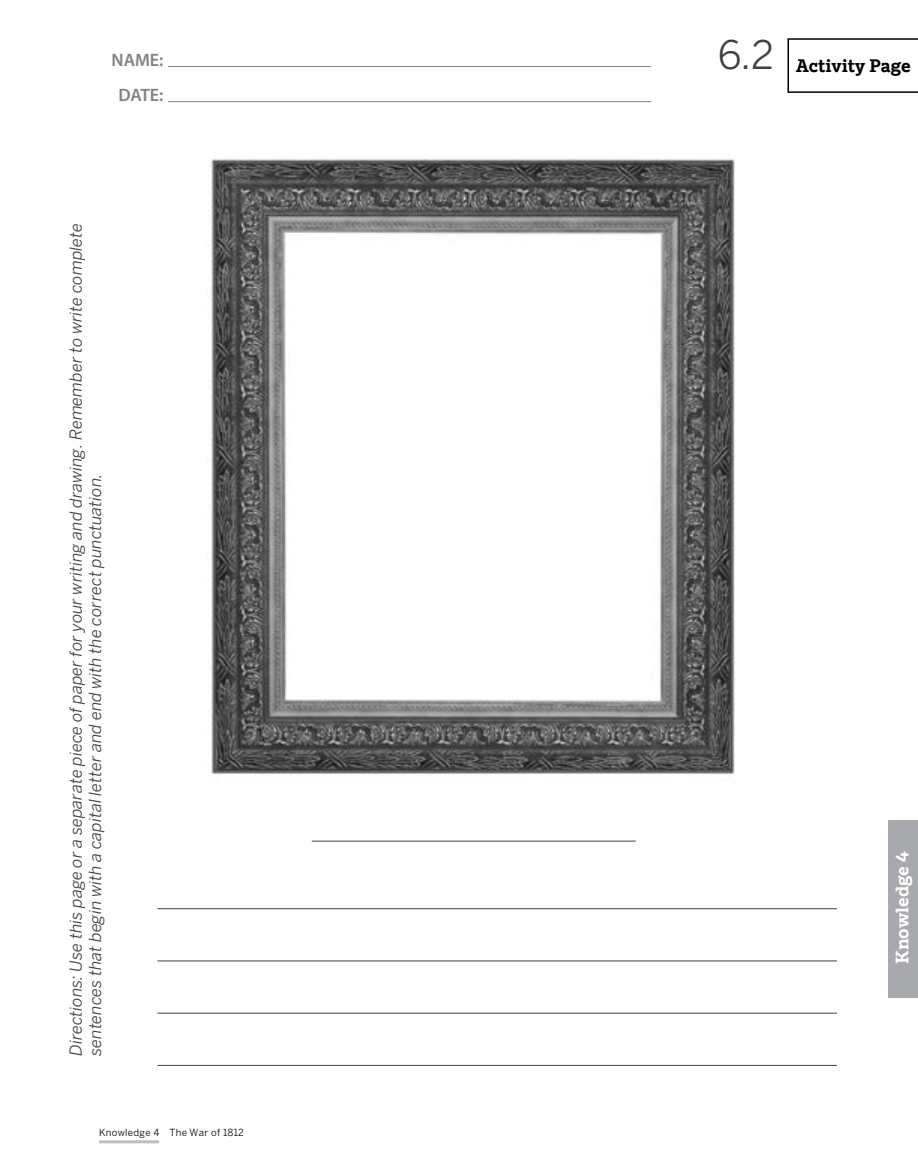
<style>
.page{position:relative;width:918px;height:1175px;background:#fff}
.page>*{position:absolute;margin:0;border:0;box-sizing:border-box;transform-origin:0 0}
.t1{font:39px "Benton Sans";color:#414042}
.t2{font:700 18px "Amplify";color:#000}
.t3{font:600 18px "Myriad Pro";color:#808285}
.t4{font:700 18px "Amplify";color:#fff}
.t5{font:italic 16.5px/19.4px "Benton Sans";color:#414042}
.t6{font:9.75px "Benton Sans";letter-spacing:.03em;color:#000}
</style>
<div class="page">
<svg style="left:788px;top:38px;width:130px;height:55px"></svg>
<hr style="left:168px;top:66px;width:483px;height:1px;background:#808285">
<hr style="left:168px;top:101px;width:483px;height:1px;background:#808285">
<div style="left:888px;top:820px;width:30px;height:177px;background:#a7a9ac"></div>
<hr style="left:99px;top:1140px;width:60px;height:3px;background:#bcbec0">
<img style="left:209px;top:159px;width:527px;height:617px">
<hr style="left:312px;top:840px;width:324px;height:1px;background:#414042">
<hr style="left:158px;top:908px;width:679px;height:1px;background:#414042">
<hr style="left:158px;top:960px;width:679px;height:1px;background:#414042">
<hr style="left:158px;top:1012px;width:679px;height:1px;background:#414042">
<hr style="left:158px;top:1065px;width:679px;height:1px;background:#414042">
<h1 class="t1" style="left:718px;top:32px;width:58px">6.2</h1>
<p class="t3" style="left:112px;top:49px;width:53px">NAME:</p>
<p class="t2" style="left:796px;top:54px;width:117px">Activity Page</p>
<p class="t3" style="left:119px;top:84px;width:46px">DATE:</p>
<p class="t5" style="left:66px;top:1056px;width:834px;rotate:-90deg">Directions: Use this page or a separate piece of paper for your writing and drawing. Remember to write complete sentences that begin with a capital letter and end with the correct punctuation.</p>
<p class="t4" style="left:890px;top:964px;width:114px;rotate:-90deg">Knowledge 4</p>
<p class="t6" style="left:99px;top:1126px;width:146px">Knowledge 4 The War of 1812</p>
</div>
